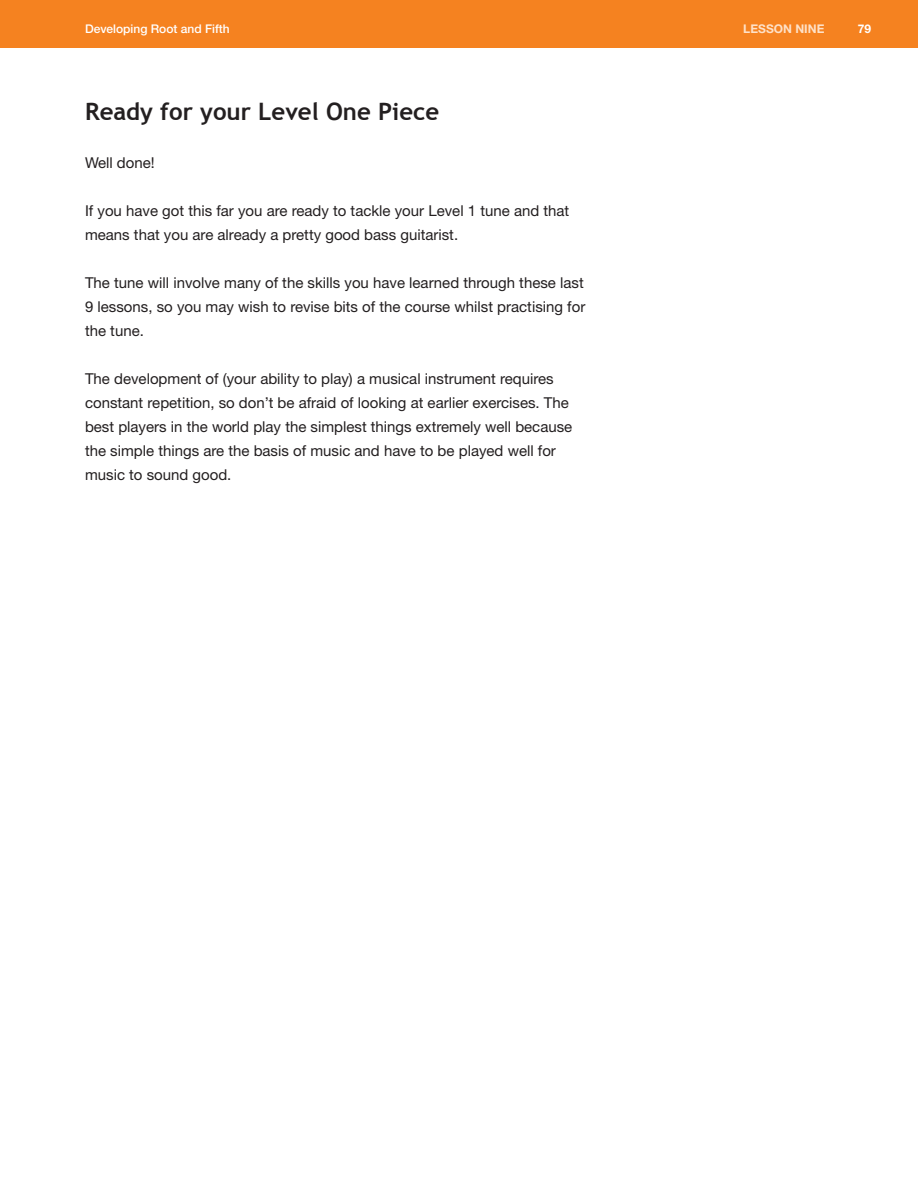
<style>
.page{position:relative;width:918px;height:1188px;background:#fff}
.page>*{position:absolute;margin:0;border:0;box-sizing:border-box;transform-origin:0 0}
.t1{font:700 24px "Trebuchet MS";color:#231f20}
.t2{font:15px/24px "Helvetica Neue LT Std";color:#231f20}
.t3{font:500 12px "Helvetica Neue LT Std";color:#fff}
.t4{font:700 12px "Helvetica Neue LT Std";color:#fee1c8}
.t5{font:700 12px "Helvetica Neue LT Std";color:#fff}
</style>
<div class="page">
<div style="left:0;top:0;width:918px;height:48px;background:#f58220"></div>
<p class="t3" style="left:85px;top:22px;width:146px">Developing Root and Fifth</p>
<p class="t4" style="left:743px;top:21px;width:83px">LESSON NINE</p>
<h1 class="t1" style="left:85px;top:96px;width:356px">Ready for your Level One Piece</h1>
<p class="t2" style="left:85px;top:150px;width:71px">Well done!</p>
<p class="t2" style="left:85px;top:198px;width:486px">If you have got this far you are ready to tackle your Level 1 tune and that means that you are already a pretty good bass guitarist.</p>
<p class="t2" style="left:85px;top:270px;width:502px;text-align:justify">The tune will involve many of the skills you have learned through these last 9 lessons, so you may wish to revise bits of the course whilst practising for the tune.</p>
<p class="t2" style="left:85px;top:366px;width:489px">The development of (your ability to play) a musical instrument requires constant repetition, so don’t be afraid of looking at earlier exercises. The best players in the world play the simplest things extremely well because the simple things are the basis of music and have to be played well for music to sound good.</p>
<p class="t5" style="left:858px;top:21px;width:15px">79</p>
</div>
